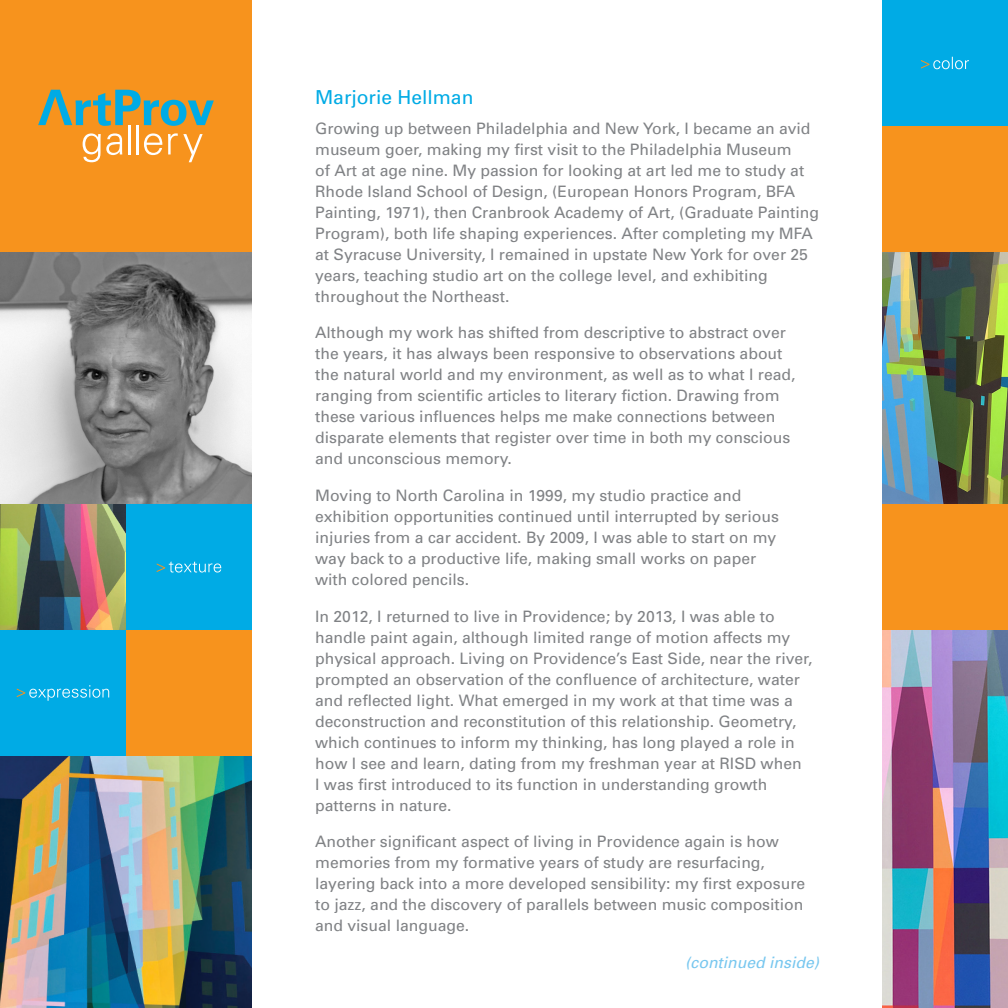
<style>
.page{position:relative;width:1008px;height:1008px;background:#fff}
.page>*{position:absolute;margin:0;border:0;box-sizing:border-box;transform-origin:0 0}
.t1{font:19.25px "Univers";color:#00abe5}
.t2{font:15.75px/21px "Univers";color:#808285}
.t3{font:italic 15.75px "Univers";color:#78c7ef}
</style>
<div class="page">
<img style="left:0;top:504px;width:126px;height:126px">
<img style="left:0;top:756px;width:252px;height:252px">
<img style="left:0;top:252px;width:252px;height:252px">
<div style="left:126px;top:504px;width:126px;height:126px;background:#00abe5"></div>
<div style="left:126px;top:630px;width:126px;height:126px;background:#f7931d"></div>
<svg style="left:157px;top:561px;width:64px;height:12px"></svg>
<div style="left:0;top:630px;width:126px;height:126px;background:#00abe5"></div>
<svg style="left:17px;top:685px;width:92px;height:16px"></svg>
<div style="left:882px;top:504px;width:126px;height:126px;background:#f7931d"></div>
<div style="left:882px;top:126px;width:126px;height:126px;background:#f7931d"></div>
<img style="left:882px;top:630px;width:126px;height:378px">
<div style="left:882px;top:0;width:126px;height:126px;background:#00abe5"></div>
<svg style="left:921px;top:57px;width:48px;height:12px"></svg>
<div style="left:0;top:0;width:252px;height:252px;background:#f7931d"></div>
<svg style="left:38px;top:90px;width:176px;height:36px"></svg>
<svg style="left:83px;top:133px;width:39px;height:29px"></svg>
<hr style="left:128px;top:125px;width:2px;height:29px;background:#fff">
<hr style="left:136px;top:125px;width:2px;height:29px;background:#fff">
<svg style="left:144px;top:133px;width:18px;height:22px"></svg>
<svg style="left:168px;top:133px;width:35px;height:29px"></svg>
<img style="left:882px;top:252px;width:126px;height:252px">
<p class="t1" style="left:315px;top:85px;width:160px">Marjorie Hellman</p>
<p class="t2" style="left:315px;top:117px;width:505px">Growing up between Philadelphia and New York, I became an avid museum goer, making my first visit to the Philadelphia Museum<br>of Art at age nine. My passion for looking at art led me to study at Rhode Island School of Design, (European Honors Program, BFA Painting, 1971), then Cranbrook Academy of Art, (Graduate Painting Program), both life shaping experiences. After completing my MFA at Syracuse University, I remained in upstate New York for over 25 years, teaching studio art on the college level, and exhibiting throughout the Northeast.</p>
<p class="t2" style="left:315px;top:322px;width:482px">Although my work has shifted from descriptive to abstract over the years, it has always been responsive to observations about the natural world and my environment, as well as to what I read, ranging from scientific articles to literary fiction. Drawing from these various influences helps me make connections between disparate elements that register over time in both my conscious and unconscious memory.</p>
<p class="t2" style="left:315px;top:485px;width:465px">Moving to North Carolina in 1999, my studio practice and exhibition opportunities continued until interrupted by serious injuries from a car accident. By 2009, I was able to start on my way back to a productive life, making small works on paper with colored pencils.</p>
<p class="t2" style="left:315px;top:605px;width:499px">In 2012, I returned to live in Providence; by 2013, I was able to handle paint again, although limited range of motion affects my physical approach. Living on Providence’s East Side, near the river, prompted an observation of the confluence of architecture, water and reflected light. What emerged in my work at that time was a deconstruction and reconstitution of this relationship. Geometry, which continues to inform my thinking, has long played a role in how I see and learn, dating from my freshman year at RISD when<br>I was first introduced to its function in understanding growth patterns in nature.</p>
<p class="t2" style="left:315px;top:831px;width:492px">Another significant aspect of living in Providence again is how memories from my formative years of study are resurfacing, layering back into a more developed sensibility: my first exposure to jazz, and the discovery of parallels between music composition and visual language.</p>
<p class="t3" style="left:685px;top:953px;width:135px">(continued inside)</p>
</div>
